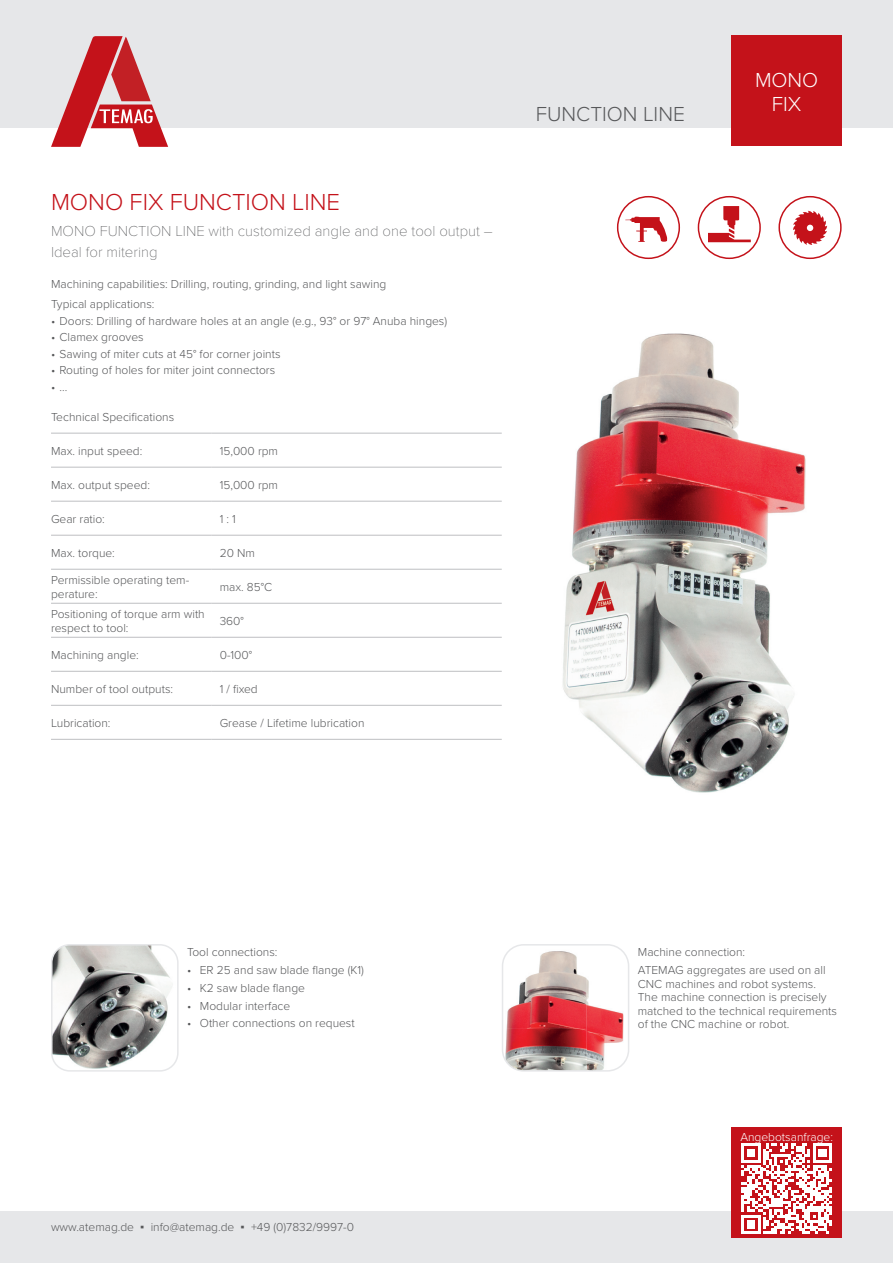
<style>
.page{position:relative;width:893px;height:1263px;background:#fff}
.page>*{position:absolute;margin:0;border:0;box-sizing:border-box;transform-origin:0 0}
.t1{font:300 24px "Proxima Nova";color:#c4121a}
.t2{font:300 21px "Proxima Nova";color:#57585a}
.t3{font:300 21px/24px "Proxima Nova";color:#fff;text-align:center}
.t4{font:100 15px/21px "Proxima Nova T";color:#57585a}
.t5{font:300 12px/13.5px "Proxima Nova";color:#57585a}
.t6{font:300 12px "Proxima Nova";color:#fff}
.s1{font-family:"Verdana";font-weight:400}
</style>
<div class="page">
<div style="left:0;top:0;width:893px;height:128px;background:#e6e7e9"></div>
<div style="left:731px;top:36px;width:111px;height:110px;background:#c4121a"></div>
<div style="left:0;top:1212px;width:893px;height:51px;background:#e6e7e9"></div>
<div style="left:731px;top:1127px;width:111px;height:110px;background:#c4121a"></div>
<svg style="left:51px;top:36px;width:117px;height:111px"></svg>
<hr style="left:51px;top:433px;width:160px;height:1px;background:#bebfc2">
<hr style="left:211px;top:433px;width:291px;height:1px;background:#bebfc2">
<hr style="left:51px;top:467px;width:160px;height:1px;background:#bebfc2">
<hr style="left:211px;top:467px;width:291px;height:1px;background:#bebfc2">
<hr style="left:51px;top:501px;width:160px;height:1px;background:#bebfc2">
<hr style="left:211px;top:501px;width:291px;height:1px;background:#bebfc2">
<hr style="left:51px;top:535px;width:160px;height:1px;background:#bebfc2">
<hr style="left:211px;top:535px;width:291px;height:1px;background:#bebfc2">
<hr style="left:51px;top:569px;width:160px;height:1px;background:#bebfc2">
<hr style="left:211px;top:569px;width:291px;height:1px;background:#bebfc2">
<hr style="left:51px;top:603px;width:160px;height:1px;background:#bebfc2">
<hr style="left:211px;top:603px;width:291px;height:1px;background:#bebfc2">
<hr style="left:51px;top:637px;width:160px;height:1px;background:#bebfc2">
<hr style="left:211px;top:637px;width:291px;height:1px;background:#bebfc2">
<hr style="left:51px;top:671px;width:160px;height:1px;background:#bebfc2">
<hr style="left:211px;top:671px;width:291px;height:1px;background:#bebfc2">
<hr style="left:51px;top:705px;width:160px;height:1px;background:#bebfc2">
<hr style="left:211px;top:705px;width:291px;height:1px;background:#bebfc2">
<hr style="left:51px;top:739px;width:160px;height:1px;background:#bebfc2">
<hr style="left:211px;top:739px;width:291px;height:1px;background:#bebfc2">
<img style="left:563px;top:333px;width:243px;height:460px">
<div style="left:617px;top:196px;width:63px;height:63px;border:2px solid #c4121a;border-radius:50%"></div>
<svg style="left:625px;top:217px;width:42px;height:25px"></svg>
<div style="left:698px;top:196px;width:63px;height:63px;border:2px solid #c4121a;border-radius:50%"></div>
<svg style="left:708px;top:206px;width:43px;height:36px"></svg>
<div style="left:778px;top:196px;width:64px;height:63px;border:2px solid #c4121a;border-radius:50%"></div>
<svg style="left:793px;top:211px;width:34px;height:34px"></svg>
<img style="left:502px;top:947px;width:127px;height:124px">
<div style="left:502px;top:944px;width:127px;height:127px;border:2px solid #e6e7e9;border-radius:21px"></div>
<img style="left:54px;top:947px;width:122px;height:124px">
<div style="left:51px;top:944px;width:128px;height:127px;border:2px solid #e6e7e9;border-radius:18px"></div>
<svg style="left:741px;top:1143px;width:91px;height:91px"></svg>
<h1 class="t1" style="left:51px;top:184px;width:291px">MONO FIX FUNCTION LINE</h1>
<p class="t4" style="left:51px;top:219px;width:443px">MONO FUNCTION LINE with customized angle and one tool output –<br>Ideal for mitering</p>
<p class="t5" style="left:51px;top:273px;width:337px;line-height:20.7px">Machining capabilities: Drilling, routing, grinding, and light sawing<br>Typical applications:</p>
<p class="t5" style="left:51px;top:313px;width:398px">• Doors: Drilling of hardware holes at an angle (e.g., 93° or 97° Anuba hinges)</p>
<p class="t5" style="left:51px;top:330px;width:94px">• Clamex grooves</p>
<p class="t5" style="left:51px;top:346px;width:231px">• Sawing of miter cuts at 45° for corner joints</p>
<p class="t5" style="left:51px;top:363px;width:226px">• Routing of holes for miter joint connectors</p>
<p class="t5" style="left:51px;top:379px;width:18px">• ...</p>
<p class="t5" style="left:51px;top:409px;width:125px">Technical Specifications</p>
<p class="t5" style="left:51px;top:443px;width:93px">Max. input speed:</p>
<p class="t5" style="left:220px;top:443px;width:60px">15,000 rpm</p>
<p class="t5" style="left:51px;top:477px;width:101px">Max. output speed:</p>
<p class="t5" style="left:220px;top:477px;width:60px">15,000 rpm</p>
<p class="t5" style="left:51px;top:511px;width:55px">Gear ratio:</p>
<p class="t5" style="left:220px;top:511px;width:18px">1 : 1</p>
<p class="t5" style="left:51px;top:546px;width:65px">Max. torque:</p>
<p class="t5" style="left:220px;top:546px;width:37px">20 Nm</p>
<p class="t5" style="left:51px;top:573px;width:140px">Permissible operating tem&shy;perature:</p>
<p class="t5" style="left:220px;top:580px;width:54px">max. 85°C</p>
<p class="t5" style="left:51px;top:607px;width:155px">Positioning of torque arm with respect to tool:</p>
<p class="t5" style="left:220px;top:614px;width:26px">360°</p>
<p class="t5" style="left:51px;top:648px;width:89px">Machining angle:</p>
<p class="t5" style="left:220px;top:648px;width:34px">0-100°</p>
<p class="t5" style="left:51px;top:682px;width:124px">Number of tool outputs:</p>
<p class="t5" style="left:220px;top:682px;width:40px">1 / fixed</p>
<p class="t5" style="left:51px;top:716px;width:61px">Lubrication:</p>
<p class="t5" style="left:220px;top:716px;width:146px">Grease / Lifetime lubrication</p>
<h2 class="t2" style="left:536px;top:98px;width:151px">FUNCTION LINE</h2>
<h2 class="t3" style="left:755px;top:67px;width:65px">MONO<br>FIX</h2>
<p class="t5" style="left:187px;top:945px;width:92px">Tool connections:</p>
<p class="t5" style="left:187px;top:963px;width:178px">• ER 25 and saw blade flange (K1)</p>
<p class="t5" style="left:187px;top:980px;width:119px">• K2 saw blade flange</p>
<p class="t5" style="left:187px;top:998px;width:105px">• Modular interface</p>
<p class="t5" style="left:187px;top:1016px;width:169px">• Other connections on request</p>
<p class="t5" style="left:51px;top:1219px;width:304px">www.atemag.de <span class="s1">▪</span> info@atemag.de <span class="s1">▪</span> +49 (0)7832/9997-0</p>
<p class="t5" style="left:638px;top:943px;width:189px;line-height:17.7px">Machine connection:<br>ATEMAG aggregates are used on all</p>
<p class="t5" style="left:638px;top:976px;width:201px">CNC machines and robot systems.<br>The machine connection is precisely matched to the technical requirements of the CNC machine or robot.</p>
<p class="t6" style="left:740px;top:1128px;width:94px">Angebotsanfrage:</p>
</div>
